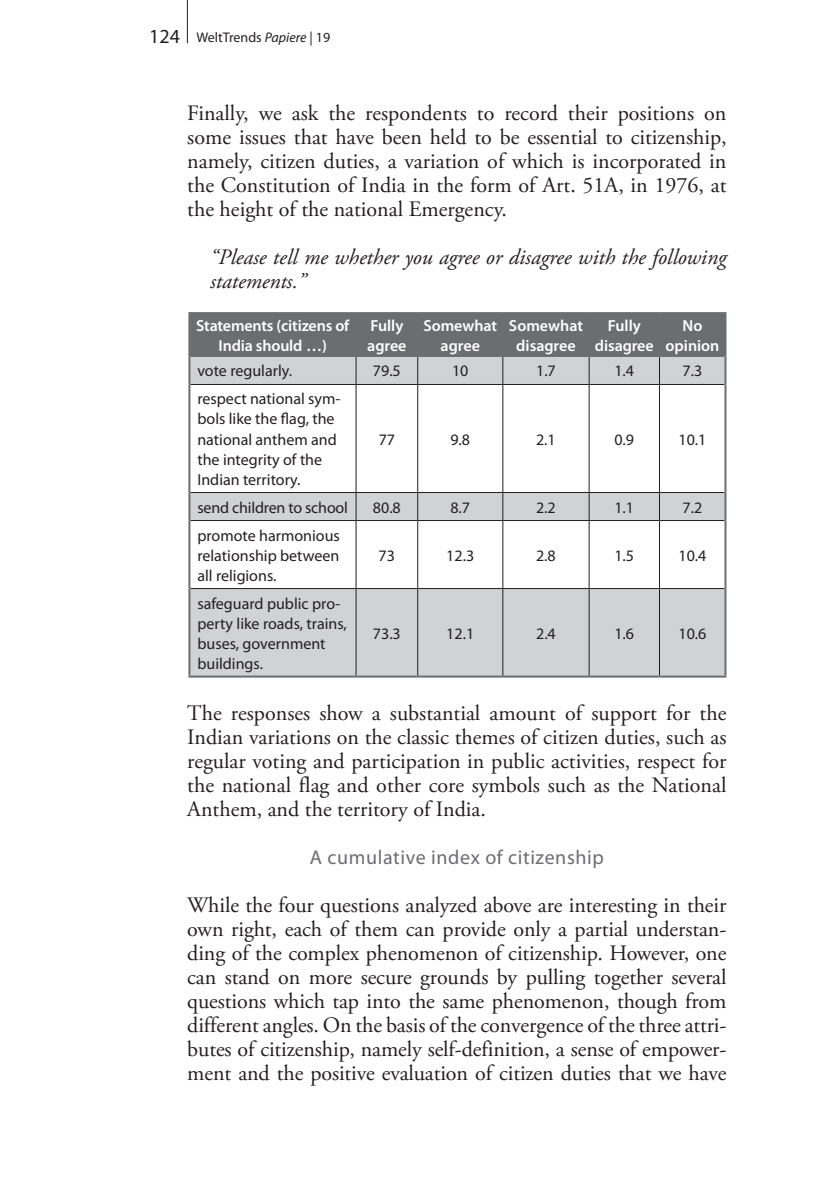
<style>
.page{position:relative;width:840px;height:1191px;background:#fff}
.page>*{position:absolute;margin:0;border:0;box-sizing:border-box;transform-origin:0 0}
.Absatz_1{font:22px/24px "Adobe Garamond Pro";color:#231f20;text-align:justify}
.Absatz_1-2{font:italic 22px/24px "Adobe Garamond Pro";color:#231f20}
.Titel_2{font:20px "Myriad Pro";letter-spacing:.03em;color:#6c6d70}
.Tabelle_Normal{font:16px/20px "Myriad Pro";color:#231f20}
.Tabelle_Spaltentitel{font:600 16px/20px "Myriad Pro";letter-spacing:-.005em;color:#fff;text-align:center}
.t1{font:14px "Myriad Pro";color:#231f20}
.s1{font-size:20px}
.s2{font-style:italic}
</style>
<div class="page">
<hr style="left:187px;top:0;width:1px;height:43px;background:#231f20">
<div style="left:190px;top:589px;width:534px;height:86px;background:#d1d2d4"></div>
<svg style="left:190px;top:385px;width:534px;height:203px"></svg>
<hr style="left:188px;top:312px;width:168px;height:2px;background:#6c6d70">
<hr style="left:188px;top:314px;width:2px;height:42px;background:#6c6d70">
<hr style="left:356px;top:312px;width:61px;height:2px;background:#6c6d70">
<hr style="left:417px;top:312px;width:85px;height:2px;background:#6c6d70">
<hr style="left:502px;top:312px;width:86px;height:2px;background:#6c6d70">
<hr style="left:588px;top:312px;width:71px;height:2px;background:#6c6d70">
<hr style="left:659px;top:312px;width:67px;height:2px;background:#6c6d70">
<hr style="left:724px;top:314px;width:2px;height:42px;background:#6c6d70">
<hr style="left:188px;top:356px;width:2px;height:28px;background:#6c6d70">
<hr style="left:724px;top:356px;width:2px;height:28px;background:#6c6d70">
<hr style="left:188px;top:384px;width:2px;height:108px;background:#6c6d70">
<hr style="left:724px;top:384px;width:2px;height:108px;background:#6c6d70">
<hr style="left:188px;top:492px;width:2px;height:28px;background:#6c6d70">
<hr style="left:724px;top:492px;width:2px;height:28px;background:#6c6d70">
<hr style="left:188px;top:520px;width:2px;height:68px;background:#6c6d70">
<hr style="left:724px;top:520px;width:2px;height:68px;background:#6c6d70">
<hr style="left:188px;top:588px;width:2px;height:87px;background:#6c6d70">
<hr style="left:724px;top:588px;width:2px;height:87px;background:#6c6d70">
<hr style="left:188px;top:675px;width:168px;height:2px;background:#6c6d70">
<hr style="left:356px;top:675px;width:61px;height:2px;background:#6c6d70">
<hr style="left:417px;top:675px;width:85px;height:2px;background:#6c6d70">
<hr style="left:502px;top:675px;width:86px;height:2px;background:#6c6d70">
<hr style="left:588px;top:675px;width:71px;height:2px;background:#6c6d70">
<hr style="left:659px;top:675px;width:67px;height:2px;background:#6c6d70">
<svg style="left:189px;top:314px;width:536px;height:70px;background:#929395"></svg>
<hr style="left:190px;top:384px;width:166px;height:1px;background:#231f20">
<hr style="left:356px;top:384px;width:61px;height:1px;background:#231f20">
<hr style="left:355px;top:385px;width:1px;height:107px;background:#231f20">
<hr style="left:417px;top:384px;width:85px;height:1px;background:#231f20">
<hr style="left:417px;top:385px;width:1px;height:107px;background:#231f20">
<hr style="left:502px;top:384px;width:86px;height:1px;background:#231f20">
<hr style="left:502px;top:385px;width:1px;height:107px;background:#231f20">
<hr style="left:588px;top:384px;width:71px;height:1px;background:#231f20">
<hr style="left:588px;top:385px;width:1px;height:107px;background:#231f20">
<hr style="left:659px;top:384px;width:65px;height:1px;background:#231f20">
<hr style="left:658px;top:385px;width:1px;height:107px;background:#231f20">
<hr style="left:190px;top:492px;width:166px;height:1px;background:#231f20">
<hr style="left:356px;top:492px;width:61px;height:1px;background:#231f20">
<svg style="left:355px;top:493px;width:1px;height:27px"></svg>
<hr style="left:417px;top:492px;width:85px;height:1px;background:#231f20">
<svg style="left:417px;top:493px;width:1px;height:27px"></svg>
<hr style="left:502px;top:492px;width:86px;height:1px;background:#231f20">
<svg style="left:502px;top:493px;width:1px;height:27px"></svg>
<hr style="left:588px;top:492px;width:71px;height:1px;background:#231f20">
<svg style="left:588px;top:493px;width:1px;height:27px"></svg>
<hr style="left:659px;top:492px;width:65px;height:1px;background:#231f20">
<svg style="left:658px;top:493px;width:1px;height:27px"></svg>
<hr style="left:190px;top:520px;width:166px;height:1px;background:#231f20">
<hr style="left:356px;top:520px;width:61px;height:1px;background:#231f20">
<hr style="left:355px;top:521px;width:1px;height:67px;background:#231f20">
<hr style="left:417px;top:520px;width:85px;height:1px;background:#231f20">
<hr style="left:417px;top:521px;width:1px;height:67px;background:#231f20">
<hr style="left:502px;top:520px;width:86px;height:1px;background:#231f20">
<hr style="left:502px;top:521px;width:1px;height:67px;background:#231f20">
<hr style="left:588px;top:520px;width:71px;height:1px;background:#231f20">
<hr style="left:588px;top:521px;width:1px;height:67px;background:#231f20">
<hr style="left:659px;top:520px;width:65px;height:1px;background:#231f20">
<hr style="left:658px;top:521px;width:1px;height:67px;background:#231f20">
<hr style="left:190px;top:588px;width:166px;height:1px;background:#231f20">
<hr style="left:356px;top:588px;width:61px;height:1px;background:#231f20">
<hr style="left:355px;top:589px;width:1px;height:86px;background:#231f20">
<hr style="left:417px;top:588px;width:85px;height:1px;background:#231f20">
<hr style="left:417px;top:589px;width:1px;height:86px;background:#231f20">
<hr style="left:502px;top:588px;width:86px;height:1px;background:#231f20">
<hr style="left:502px;top:589px;width:1px;height:86px;background:#231f20">
<hr style="left:588px;top:588px;width:71px;height:1px;background:#231f20">
<hr style="left:588px;top:589px;width:1px;height:86px;background:#231f20">
<hr style="left:659px;top:588px;width:65px;height:1px;background:#231f20">
<hr style="left:658px;top:589px;width:1px;height:86px;background:#231f20">
<p class="t1" style="left:149px;top:29px;width:182px"><span class="s1">124</span> WeltTrends <span class="s2">Papiere</span> | 19</p>
<p class="Absatz_1" style="left:187px;top:102px;width:540px">Finally, we ask the respondents to record their positions on some issues that have been held to be essential to citizenship, namely, citizen duties, a variation of which is incorporated in the Constitution of India in the form of Art. 51A, in 1976, at the height of the national Emergency.</p>
<p class="Absatz_1-2" style="left:210px;top:246px;width:517px">“Please tell me whether you agree or disagree with the following statements.”</p>
<p class="Tabelle_Spaltentitel" style="left:196px;top:315px;width:155px">Statements (citizens of<br>India should …)</p>
<p class="Tabelle_Spaltentitel" style="left:367px;top:315px;width:41px;text-align:left">Fully agree</p>
<p class="Tabelle_Spaltentitel" style="left:423px;top:315px;width:75px">Somewhat agree</p>
<p class="Tabelle_Spaltentitel" style="left:508px;top:315px;width:75px">Somewhat disagree</p>
<p class="Tabelle_Spaltentitel" style="left:594px;top:315px;width:60px">Fully disagree</p>
<p class="Tabelle_Spaltentitel" style="left:665px;top:315px;width:55px">No opinion</p>
<p class="Tabelle_Normal" style="left:197px;top:361px;width:96px">vote regularly.</p>
<p class="Tabelle_Normal" style="left:372px;top:361px;width:29px">79.5</p>
<p class="Tabelle_Normal" style="left:452px;top:361px;width:18px">10</p>
<p class="Tabelle_Normal" style="left:536px;top:361px;width:21px">1.7</p>
<p class="Tabelle_Normal" style="left:614px;top:361px;width:21px">1.4</p>
<p class="Tabelle_Normal" style="left:682px;top:361px;width:21px">7.3</p>
<p class="Tabelle_Normal" style="left:197px;top:389px;width:144px">respect national sym&shy;bols like the flag, the national anthem and the integrity of the<br>Indian territory.</p>
<p class="Tabelle_Normal" style="left:378px;top:429px;width:18px">77</p>
<p class="Tabelle_Normal" style="left:450px;top:429px;width:21px">9.8</p>
<p class="Tabelle_Normal" style="left:536px;top:429px;width:21px">2.1</p>
<p class="Tabelle_Normal" style="left:614px;top:429px;width:21px">0.9</p>
<p class="Tabelle_Normal" style="left:678px;top:429px;width:29px">10.1</p>
<p class="Tabelle_Normal" style="left:197px;top:497px;width:152px">send children to school</p>
<p class="Tabelle_Normal" style="left:372px;top:497px;width:29px">80.8</p>
<p class="Tabelle_Normal" style="left:450px;top:497px;width:21px">8.7</p>
<p class="Tabelle_Normal" style="left:536px;top:497px;width:21px">2.2</p>
<p class="Tabelle_Normal" style="left:614px;top:497px;width:21px">1.1</p>
<p class="Tabelle_Normal" style="left:682px;top:497px;width:21px">7.2</p>
<p class="Tabelle_Normal" style="left:197px;top:525px;width:144px;text-align:justify">promote harmonious relationship between all religions.</p>
<p class="Tabelle_Normal" style="left:378px;top:545px;width:18px">73</p>
<p class="Tabelle_Normal" style="left:446px;top:545px;width:29px">12.3</p>
<p class="Tabelle_Normal" style="left:536px;top:545px;width:21px">2.8</p>
<p class="Tabelle_Normal" style="left:614px;top:545px;width:21px">1.5</p>
<p class="Tabelle_Normal" style="left:678px;top:545px;width:29px">10.4</p>
<p class="Tabelle_Normal" style="left:197px;top:593px;width:151px">safeguard public pro&shy;perty like roads, trains, buses, government buildings.</p>
<p class="Tabelle_Normal" style="left:372px;top:623px;width:29px">73.3</p>
<p class="Tabelle_Normal" style="left:446px;top:623px;width:29px">12.1</p>
<p class="Tabelle_Normal" style="left:536px;top:623px;width:21px">2.4</p>
<p class="Tabelle_Normal" style="left:614px;top:623px;width:21px">1.6</p>
<p class="Tabelle_Normal" style="left:678px;top:623px;width:29px">10.6</p>
<p class="Absatz_1" style="left:187px;top:702px;width:540px">The responses show a substantial amount of support for the Indian variations on the classic themes of citizen duties, such as regular voting and participation in public activities, respect for the national flag and other core symbols such as the National Anthem, and the territory of India.</p>
<p class="Titel_2" style="left:309px;top:845px;width:295px">A cumulative index of citizenship</p>
<p class="Absatz_1" style="left:187px;top:894px;width:540px">While the four questions analyzed above are interesting in their own right, each of them can provide only a partial understan&shy;ding of the complex phenomenon of citizenship. However, one can stand on more secure grounds by pulling together several questions which tap into the same phenomenon, though from different angles. On the basis of the convergence of the three attri&shy;butes of citizenship, namely self-definition, a sense of empower&shy;ment and the positive evaluation of citizen duties that we have</p>
</div>
